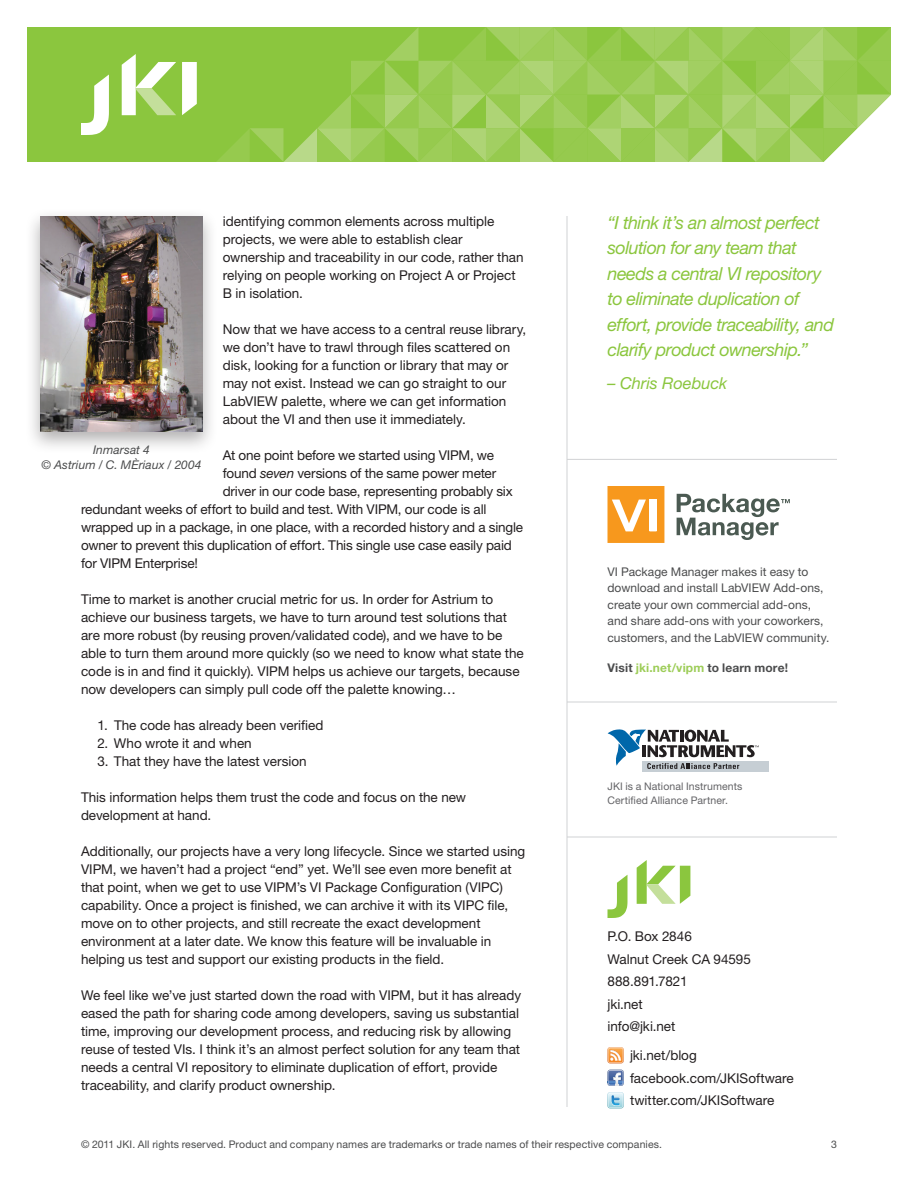
<style>
.page{position:relative;width:918px;height:1188px;background:#fff}
.page>*{position:absolute;margin:0;border:0;box-sizing:border-box;transform-origin:0 0}
.t1{font:italic 18px/25.5px "Helvetica Neue LT Std";letter-spacing:-.03em;color:#8bc63e}
.Quote_Author{font:italic 16.5px "Helvetica Neue LT Std";letter-spacing:-.005em;color:#8bc63e}
.Body_Numbers{font:13.5px/18px "Helvetica Neue LT Std";color:#231f20}
.Sidebar_Text{font:12px/16.5px "Helvetica Neue LT Std";letter-spacing:.005em;color:#4b4c4d}
.t2{font:italic 12px "Helvetica Neue LT Std";letter-spacing:.005em;color:#4b4c4d}
.Sidebar_Text-2{font:700 12px "Helvetica Neue LT Std";letter-spacing:.015em;color:#4b4c4d}
.Copyright{font:10.5px "Helvetica Neue LT Std";letter-spacing:.01em;color:#4b4c4d}
.t3{font:10.5px/13.5px "Helvetica Neue LT Std";letter-spacing:.01em;color:#636366}
.s1{font-style:italic}
.s2{color:#9dcd58}
</style>
<div class="page">
<div style="left:27px;top:27px;width:189px;height:135px;background:#8bc63e"></div>
<svg style="left:216px;top:27px;width:675px;height:135px;background:#9bcc57"></svg>
<svg style="left:182px;top:62px;width:15px;height:53px"></svg>
<svg style="left:81px;top:75px;width:28px;height:60px"></svg>
<svg style="left:122px;top:54px;width:54px;height:61px"></svg>
<div style="left:642px;top:761px;width:127px;height:10px;background:#c6ced4"></div>
<svg style="left:608px;top:729px;width:151px;height:40px"></svg>
<hr style="left:567px;top:837px;width:270px;height:1px;background:#d1d2d4">
<hr style="left:567px;top:702px;width:270px;height:1px;background:#d1d2d4">
<hr style="left:567px;top:216px;width:1px;height:891px;background:#d1d2d4">
<svg style="left:677px;top:494px;width:113px;height:46px"></svg>
<svg style="left:608px;top:486px;width:56px;height:57px;background:#f8a840"></svg>
<div style="left:650px;top:500px;width:7px;height:31px;background:#fff"></div>
<div style="left:25px;top:207px;width:192px;height:247px;background:#231f20;opacity:.35"></div>
<img style="left:40px;top:216px;width:162px;height:216px">
<svg style="left:608px;top:875px;width:19px;height:43px"></svg>
<svg style="left:637px;top:860px;width:53px;height:44px"></svg>
<svg style="left:608px;top:1047px;width:16px;height:16px"></svg>
<svg style="left:608px;top:1070px;width:16px;height:16px"></svg>
<img style="left:608px;top:1070px;width:15px;height:3px">
<svg style="left:608px;top:1092px;width:16px;height:16px"></svg>
<hr style="left:567px;top:459px;width:270px;height:1px;background:#d1d2d4">
<p class="Body_Numbers" style="left:223px;top:212px;width:302px">identifying common elements across multiple projects, we were able to establish clear ownership and traceability in our code, rather than relying on people working on Project A or Project B in isolation.</p>
<p class="Body_Numbers" style="left:223px;top:320px;width:305px">Now that we have access to a central reuse library, we don’t have to trawl through files scattered on disk, looking for a function or library that may or may not exist. Instead we can go straight to our LabVIEW palette, where we can get information about the VI and then use it immediately.</p>
<p class="Body_Numbers" style="left:223px;top:446px;width:273px">At one point before we started using VIPM, we</p>
<p class="Body_Numbers" style="left:223px;top:464px;width:275px">found <span class="s1">seven</span> versions of the same power meter</p>
<p class="Body_Numbers" style="left:223px;top:482px;width:292px">driver in our code base, representing probably six</p>
<p class="Body_Numbers" style="left:81px;top:500px;width:407px">redundant weeks of effort to build and test. With VIPM, our code is all</p>
<p class="Body_Numbers" style="left:81px;top:518px;width:444px">wrapped up in a package, in one place, with a recorded history and a single</p>
<p class="Body_Numbers" style="left:81px;top:536px;width:432px">owner to prevent this duplication of effort. This single use case easily paid</p>
<p class="Body_Numbers" style="left:81px;top:554px;width:118px">for VIPM Enterprise!</p>
<p class="Body_Numbers" style="left:81px;top:590px;width:444px">Time to market is another crucial metric for us. In order for Astrium to achieve our business targets, we have to turn around test solutions that are more robust (by reusing proven/validated code), and we have to be able to turn them around more quickly (so we need to know what state the code is in and find it quickly). VIPM helps us achieve our targets, because now developers can simply pull code off the palette knowing…</p>
<p class="Body_Numbers" style="left:98px;top:716px;width:228px">1. The code has already been verified</p>
<p class="Body_Numbers" style="left:98px;top:734px;width:156px">2. Who wrote it and when</p>
<p class="Body_Numbers" style="left:98px;top:752px;width:211px">3. That they have the latest version</p>
<p class="Body_Numbers" style="left:81px;top:788px;width:387px">This information helps them trust the code and focus on the new development at hand.</p>
<p class="Body_Numbers" style="left:81px;top:842px;width:446px">Additionally, our projects have a very long lifecycle. Since we started using VIPM, we haven’t had a project “end” yet. We’ll see even more benefit at that point, when we get to use VIPM’s VI Package Configuration (VIPC) capability. Once a project is finished, we can archive it with its VIPC file, move on to other projects, and still recreate the exact development environment at a later date. We know this feature will be invaluable in helping us test and support our existing products in the field.</p>
<p class="Body_Numbers" style="left:81px;top:986px;width:442px">We feel like we’ve just started down the road with VIPM, but it has already eased the path for sharing code among developers, saving us substantial time, improving our development process, and reducing risk by allowing reuse of tested VIs. I think it’s an almost perfect solution for any team that needs a central VI repository to eliminate duplication of effort, provide traceability, and clarify product ownership.</p>
<p class="t2" style="left:93px;top:443px;width:58px">Inmarsat 4</p>
<p class="t2" style="left:41px;top:458px;width:162px">© Astrium / C. MÈriaux / 2004</p>
<p class="t1" style="left:608px;top:209px;width:228px">“I think it’s an almost perfect solution for any team that needs a central VI repository to eliminate duplication of effort, provide traceability, and clarify product ownership.”</p>
<p class="Quote_Author" style="left:608px;top:374px;width:121px">– Chris Roebuck</p>
<p class="Sidebar_Text" style="left:608px;top:563px;width:223px">VI Package Manager makes it easy to download and install LabVIEW Add-ons, create your own commercial add-ons, and share add-ons with your coworkers, customers, and the LabVIEW community.</p>
<p class="Sidebar_Text-2" style="left:608px;top:660px;width:182px">Visit <span class="s2">jki.net/vipm</span> to learn more!</p>
<p class="t3" style="left:608px;top:780px;width:136px">JKI is a National Instruments<br>Certified Alliance Partner.</p>
<p class="Body_Numbers" style="left:608px;top:927px;width:86px">P.O. Box 2846</p>
<p class="Body_Numbers" style="left:608px;top:950px;width:145px">Walnut Creek CA 94595</p>
<p class="Body_Numbers" style="left:608px;top:972px;width:82px">888.891.7821</p>
<p class="Body_Numbers" style="left:608px;top:995px;width:37px">jki.net</p>
<p class="Body_Numbers" style="left:608px;top:1017px;width:69px">info@jki.net</p>
<p class="Body_Numbers" style="left:630px;top:1046px;width:68px">jki.net/blog</p>
<p class="Body_Numbers" style="left:630px;top:1069px;width:165px">facebook.com/JKISoftware</p>
<p class="Body_Numbers" style="left:630px;top:1091px;width:146px">twitter.com/JKISoftware</p>
<p class="Copyright" style="left:81px;top:1138px;width:583px">© 2011 JKI. All rights reserved. Product and company names are trademarks or trade names of their respective companies.</p>
<p class="Copyright" style="left:831px;top:1138px;width:7px">3</p>
</div>
